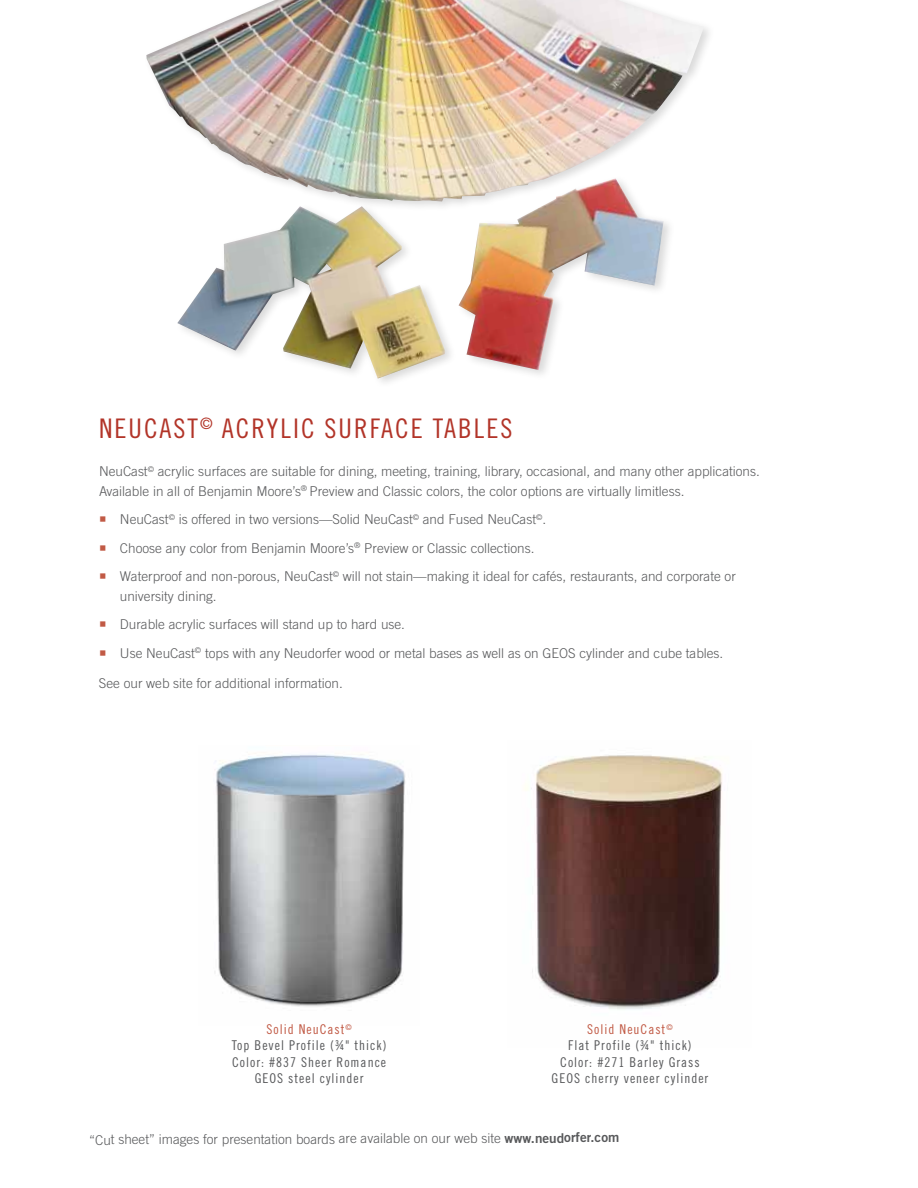
<style>
.page{position:relative;width:918px;height:1188px;background:#fff}
.page>*{position:absolute;margin:0;border:0;box-sizing:border-box;transform-origin:0 0}
.t1{font:27px "Trade Gothic LT Std Cn 18";letter-spacing:.075em;color:#b23428}
.t2{font:300 13.5px/19.5px "Trade Gothic LT Std";color:#58595b}
.t3{font:13.5px/16.2px "Trade Gothic LT Std Cn 18";letter-spacing:.075em;color:#58595b;text-align:center}
.s1{color:#c15a45}
.s2{font-family:"Trade Gothic LT Std Bd 2";font-weight:400}
</style>
<div class="page">
<img style="left:214px;top:753px;width:191px;height:254px">
<img style="left:525px;top:755px;width:197px;height:254px">
<img style="left:146px;top:0;width:558px;height:379px">
<h1 class="t1" style="left:99px;top:412px;width:415px">NEUCAST<sup>©</sup> ACRYLIC SURFACE TABLES</h1>
<p class="t2" style="left:99px;top:462px;width:662px">NeuCast<sup>©</sup> acrylic surfaces are suitable for dining, meeting, training, library, occasional, and many other applications.<br>Available in all of Benjamin Moore’s<sup>®</sup> Preview and Classic colors, the color options are virtually limitless.</p>
<p class="t2" style="left:99px;top:510px;width:449px"><span class="s1">○</span> NeuCast<sup>©</sup> is offered in two versions—Solid NeuCast<sup>©</sup> and Fused NeuCast<sup>©</sup>.</p>
<p class="t2" style="left:99px;top:538px;width:437px"><span class="s1">○</span> Choose any color from Benjamin Moore’s<sup>®</sup> Preview or Classic collections.</p>
<p class="t2" style="left:120px;top:567px;width:617px;text-indent:-21px"><span class="s1">○</span> Waterproof and non-porous, NeuCast<sup>©</sup> will not stain—making it ideal for cafés, restaurants, and corporate or university dining.</p>
<p class="t2" style="left:99px;top:615px;width:308px"><span class="s1">○</span> Durable acrylic surfaces will stand up to hard use.</p>
<p class="t2" style="left:99px;top:643px;width:626px"><span class="s1">○</span> Use NeuCast<sup>©</sup> tops with any Neudorfer wood or metal bases as well as on GEOS cylinder and cube tables.</p>
<p class="t2" style="left:99px;top:673px;width:245px">See our web site for additional information.</p>
<p class="t3" style="left:232px;top:1021px;width:156px"><span class="s1">Solid NeuCast</span><sup>©<br></sup>Top Bevel Profile (¾" thick)<br>Color: #837 Sheer Romance<br>GEOS steel cylinder</p>
<p class="t3" style="left:552px;top:1021px;width:158px"><span class="s1">Solid NeuCast</span><sup>©<br></sup>Flat Profile (¾" thick)<br>Color: #271 Barley Grass<br>GEOS cherry veneer cylinder</p>
<p class="t2" style="left:89px;top:1129px;width:532px">“Cut sheet” images for presentation boards are available on our web site <span class="s2">www.neudorfer.com</span></p>
</div>
